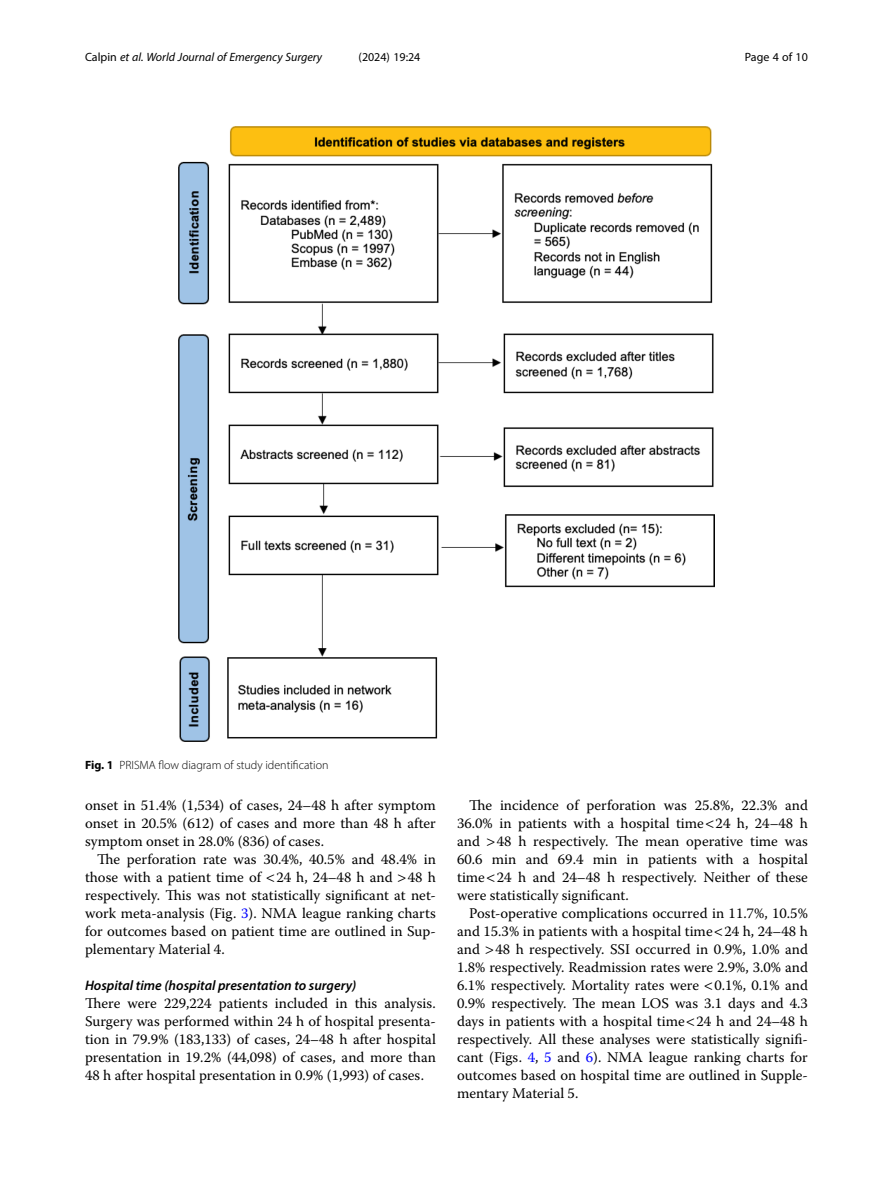
<style>
.page{position:relative;width:893px;height:1191px;background:#fff}
.page>*{position:absolute;margin:0;border:0;box-sizing:border-box;transform-origin:0 0}
.Body_Text_Indent{font:14.7px/18px "Warnock Pro";color:#000;text-align:justify}
.Body_Text{font:14.7px/18px "Warnock Pro";color:#000;text-align:justify}
.Head_3{font:italic 600 13.8px "Myriad Pro";color:#000}
.Figure_Caption{font:300 12px "Myriad Pro";color:#000}
.t1{font:italic 12px "Myriad Pro";color:#000}
.t2{font:12px "Myriad Pro";color:#000}
.s1{font-style:normal}
.s2{font-weight:700}
.s3{color:#00f}
</style>
<div class="page">
<img style="left:179px;top:126px;width:535px;height:616px">
<p class="t1" style="left:85px;top:50px;width:239px"><span class="s1">Calpin</span> et al. World Journal of Emergency Surgery</p>
<p class="t2" style="left:359px;top:50px;width:63px">(2024) 19:24</p>
<p class="t2" style="left:745px;top:50px;width:65px">Page 4 of 10</p>
<p class="Figure_Caption" style="left:85px;top:757px;width:245px"><span class="s2">Fig. 1</span> PRISMA flow diagram of study identification</p>
<p class="Body_Text" style="left:85px;top:796px;width:352px">onset in 51.4% (1,534) of cases, 24–48 h after symptom onset in 20.5% (612) of cases and more than 48 h after symptom onset in 28.0% (836) of cases.</p>
<p class="Body_Text_Indent" style="left:85px;top:850px;width:352px;text-indent:12px">The perforation rate was 30.4%, 40.5% and 48.4% in those with a patient time of 24 h, 24–48 h and 48 h respectively. This was not statistically significant at net&shy;work meta-analysis (Fig. <span class="s3">3</span>). NMA league ranking charts for outcomes based on patient time are outlined in Sup&shy;plementary Material 4.</p>
<p class="Head_3" style="left:85px;top:977px;width:273px">Hospital time (hospital presentation to surgery)</p>
<p class="Body_Text" style="left:85px;top:994px;width:352px">There were 229,224 patients included in this analysis.<br>Surgery was performed within 24 h of hospital presenta&shy;tion in 79.9% (183,133) of cases, 24–48 h after hospital presentation in 19.2% (44,098) of cases, and more than 48 h after hospital presentation in 0.9% (1,993) of cases.</p>
<p class="Body_Text_Indent" style="left:457px;top:796px;width:352px;text-indent:12px">The incidence of perforation was 25.8%, 22.3% and 36.0% in patients with a hospital time 24 h, 24–48 h and 48 h respectively. The mean operative time was 60.6 min and 69.4 min in patients with a hospital time 24 h and 24–48 h respectively. Neither of these were statistically significant.</p>
<p class="Body_Text_Indent" style="left:457px;top:904px;width:352px;text-indent:12px">Post-operative complications occurred in 11.7%, 10.5% and 15.3% in patients with a hospital time 24 h, 24–48 h and 48 h respectively. SSI occurred in 0.9%, 1.0% and 1.8% respectively. Readmission rates were 2.9%, 3.0% and 6.1% respectively. Mortality rates were 0.1%, 0.1% and 0.9% respectively. The mean LOS was 3.1 days and 4.3 days in patients with a hospital time 24 h and 24–48 h respectively. All these analyses were statistically signifi&shy;cant (Figs. <span class="s3">4</span>, <span class="s3">5</span> and <span class="s3">6</span>). NMA league ranking charts for outcomes based on hospital time are outlined in Supple&shy;mentary Material 5.</p>
</div>
